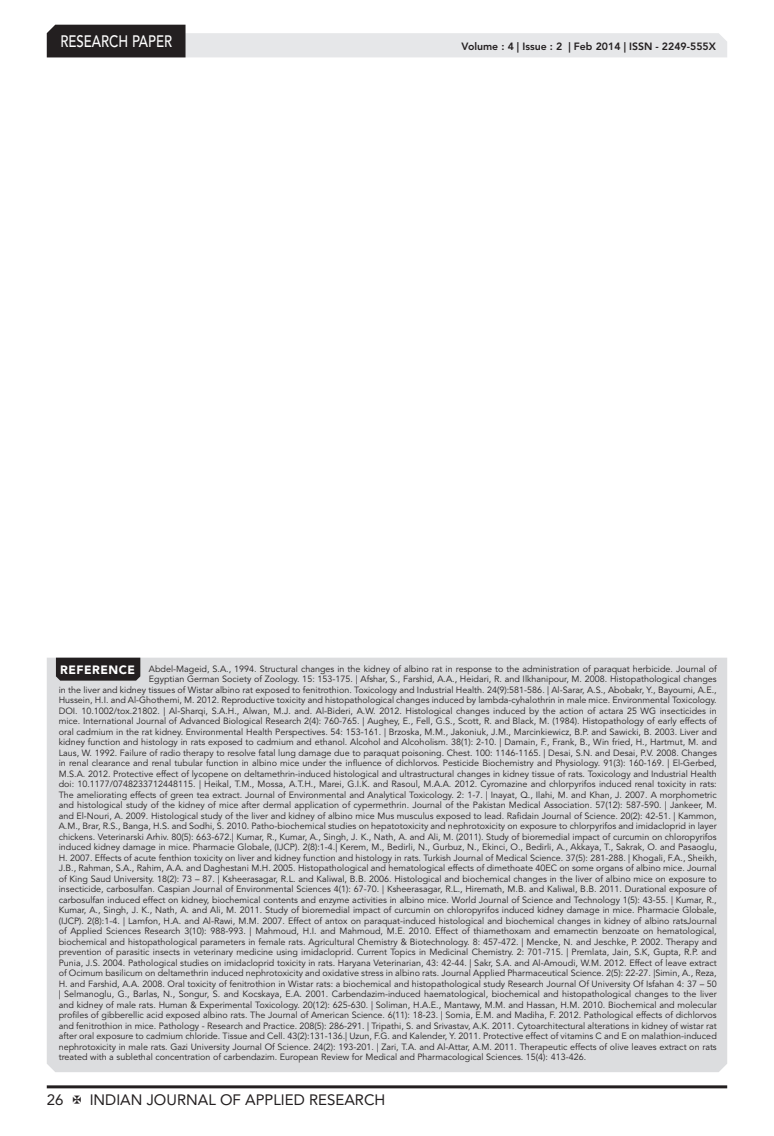
<style>
.page{position:relative;width:774px;height:1136px;background:#fff}
.page>*{position:absolute;margin:0;border:0;box-sizing:border-box;transform-origin:0 0}
.t1{font:500 16.5px "Avenir LT Std";color:#fff;scale:.8 1}
.t2{font:15px "Avenir LT Std";color:#231f20}
.t3{font:900 12px "Avenir LT Std";letter-spacing:.04em;color:#fff}
.t4{font:800 10.5px "Avenir LT Std";color:#231f20}
.Reference{font:9px "Avenir LT Std";color:#231f20}
</style>
<div class="page">
<hr style="left:47px;top:1085px;width:680px;height:3px;background:#231f20">
<svg style="left:47px;top:25px;width:680px;height:32px"></svg>
<div style="left:47px;top:657px;width:680px;height:414px;background:#dcdddf"></div>
<div style="left:56px;top:657px;width:84px;height:23px;background:#231f20"></div>
<h1 class="t1" style="left:60px;top:32px;width:141px">RESEARCH PAPER</h1>
<p class="t4" style="left:462px;top:41px;width:256px">Volume : 4 | Issue : 2 | Feb 2014 | ISSN - 2249-555X</p>
<p class="t3" style="left:60px;top:662px;width:76px">REFERENCE</p>
<p class="Reference" style="left:149px;top:663px;width:569px">Abdel-Mageid, S.A., 1994. Structural changes in the kidney of albino rat in response to the administration of paraquat herbicide. Journal of</p>
<p class="Reference" style="left:149px;top:673px;width:569px">Egyptian German Society of Zoology. 15: 153-175. | Afshar, S., Farshid, A.A., Heidari, R. and Ilkhanipour, M. 2008. Histopathological changes</p>
<p class="Reference" style="left:59px;top:684px;width:659px">in the liver and kidney tissues of Wistar albino rat exposed to fenitrothion. Toxicology and Industrial Health. 24(9):581-586. | Al-Sarar, A.S., Abobakr, Y., Bayoumi, A.E.,</p>
<p class="Reference" style="left:59px;top:694px;width:659px">Hussein, H.I. and Al-Ghothemi, M. 2012. Reproductive toxicity and histopathological changes induced by lambda-cyhalothrin in male mice. Environmental Toxicology.</p>
<p class="Reference" style="left:59px;top:705px;width:660px">DOI. 10.1002/tox.21802. | Al-Sharqi, S.A.H., Alwan, M.J. and. Al-Bideri, A.W. 2012. Histological changes induced by the action of actara 25 WG insecticides in</p>
<p class="Reference" style="left:59px;top:715px;width:660px">mice. International Journal of Advanced Biological Research 2(4): 760-765. | Aughey, E., Fell, G.S., Scott, R. and Black, M. (1984). Histopathology of early effects of</p>
<p class="Reference" style="left:59px;top:726px;width:660px">oral cadmium in the rat kidney. Environmental Health Perspectives. 54: 153-161. | Brzoska, M.M., Jakoniuk, J.M., Marcinkiewicz, B.P. and Sawicki, B. 2003. Liver and</p>
<p class="Reference" style="left:59px;top:736px;width:660px">kidney function and histology in rats exposed to cadmium and ethanol. Alcohol and Alcoholism. 38(1): 2-10. | Damain, F., Frank, B., Win fried, H., Hartmut, M. and</p>
<p class="Reference" style="left:59px;top:747px;width:660px">Laus, W. 1992. Failure of radio therapy to resolve fatal lung damage due to paraquat poisoning. Chest. 100: 1146-1165. | Desai, S.N. and Desai, P.V. 2008. Changes</p>
<p class="Reference" style="left:59px;top:757px;width:660px">in renal clearance and renal tubular function in albino mice under the influence of dichlorvos. Pesticide Biochemistry and Physiology. 91(3): 160-169. | El-Gerbed,</p>
<p class="Reference" style="left:59px;top:768px;width:660px">M.S.A. 2012. Protective effect of lycopene on deltamethrin-induced histological and ultrastructural changes in kidney tissue of rats. Toxicology and Industrial Health</p>
<p class="Reference" style="left:59px;top:778px;width:659px">doi: 10.1177/0748233712448115. | Heikal, T.M., Mossa, A.T.H., Marei, G.I.K. and Rasoul, M.A.A. 2012. Cyromazine and chlorpyrifos induced renal toxicity in rats:</p>
<p class="Reference" style="left:59px;top:789px;width:660px">The ameliorating effects of green tea extract. Journal of Environmental and Analytical Toxicology. 2: 1-7. | Inayat, Q., Ilahi, M. and Khan, J. 2007. A morphometric</p>
<p class="Reference" style="left:59px;top:799px;width:660px">and histological study of the kidney of mice after dermal application of cypermethrin. Journal of the Pakistan Medical Association. 57(12): 587-590. | Jankeer, M.</p>
<p class="Reference" style="left:59px;top:810px;width:659px">and El-Nouri, A. 2009. Histological study of the liver and kidney of albino mice Mus musculus exposed to lead. Rafidain Journal of Science. 20(2): 42-51. | Kammon,</p>
<p class="Reference" style="left:59px;top:820px;width:660px">A.M., Brar, R.S., Banga, H.S. and Sodhi, S. 2010. Patho-biochemical studies on hepatotoxicity and nephrotoxicity on exposure to chlorpyrifos and imidacloprid in layer</p>
<p class="Reference" style="left:59px;top:831px;width:659px">chickens. Veterinarski Arhiv. 80(5): 663-672.| Kumar, R., Kumar, A., Singh, J. K., Nath, A. and Ali, M. (2011). Study of bioremedial impact of curcumin on chloropyrifos</p>
<p class="Reference" style="left:59px;top:841px;width:660px">induced kidney damage in mice. Pharmacie Globale, (IJCP). 2(8):1-4.| Kerem, M., Bedirli, N., Gurbuz, N., Ekinci, O., Bedirli, A., Akkaya, T., Sakrak, O. and Pasaoglu,</p>
<p class="Reference" style="left:59px;top:852px;width:660px">H. 2007. Effects of acute fenthion toxicity on liver and kidney function and histology in rats. Turkish Journal of Medical Science. 37(5): 281-288. | Khogali, F.A., Sheikh,</p>
<p class="Reference" style="left:59px;top:862px;width:660px">J.B., Rahman, S.A., Rahim, A.A. and Daghestani M.H. 2005. Histopathological and hematological effects of dimethoate 40EC on some organs of albino mice. Journal</p>
<p class="Reference" style="left:59px;top:873px;width:660px">of King Saud University. 18(2): 73 – 87. | Ksheerasagar, R.L. and Kaliwal, B.B. 2006. Histological and biochemical changes in the liver of albino mice on exposure to</p>
<p class="Reference" style="left:59px;top:883px;width:660px">insecticide, carbosulfan. Caspian Journal of Environmental Sciences 4(1): 67-70. | Ksheerasagar, R.L., Hiremath, M.B. and Kaliwal, B.B. 2011. Durational exposure of</p>
<p class="Reference" style="left:59px;top:894px;width:659px">carbosulfan induced effect on kidney, biochemical contents and enzyme activities in albino mice. World Journal of Science and Technology 1(5): 43-55. | Kumar, R.,</p>
<p class="Reference" style="left:59px;top:904px;width:660px">Kumar, A., Singh, J. K., Nath, A. and Ali, M. 2011. Study of bioremedial impact of curcumin on chloropyrifos induced kidney damage in mice. Pharmacie Globale,</p>
<p class="Reference" style="left:59px;top:915px;width:660px">(IJCP). 2(8):1-4. | Lamfon, H.A. and Al-Rawi, M.M. 2007. Effect of antox on paraquat-induced histological and biochemical changes in kidney of albino ratsJournal</p>
<p class="Reference" style="left:59px;top:925px;width:659px">of Applied Sciences Research 3(10): 988-993. | Mahmoud, H.I. and Mahmoud, M.E. 2010. Effect of thiamethoxam and emamectin benzoate on hematological,</p>
<p class="Reference" style="left:59px;top:936px;width:660px">biochemical and histopathological parameters in female rats. Agricultural Chemistry &amp; Biotechnology. 8: 457-472. | Mencke, N. and Jeschke, P. 2002. Therapy and</p>
<p class="Reference" style="left:59px;top:946px;width:659px">prevention of parasitic insects in veterinary medicine using imidacloprid. Current Topics in Medicinal Chemistry. 2: 701-715. | Premlata, Jain, S.K, Gupta, R.P. and</p>
<p class="Reference" style="left:59px;top:957px;width:660px">Punia, J.S. 2004. Pathological studies on imidacloprid toxicity in rats. Haryana Veterinarian, 43: 42-44. | Sakr, S.A. and Al-Amoudi, W.M. 2012. Effect of leave extract</p>
<p class="Reference" style="left:59px;top:967px;width:659px">of Ocimum basilicum on deltamethrin induced nephrotoxicity and oxidative stress in albino rats. Journal Applied Pharmaceutical Science. 2(5): 22-27. |Simin, A., Reza,</p>
<p class="Reference" style="left:59px;top:978px;width:659px">H. and Farshid, A.A. 2008. Oral toxicity of fenitrothion in Wistar rats: a biochemical and histopathological study Research Journal Of University Of Isfahan 4: 37 – 50</p>
<p class="Reference" style="left:59px;top:988px;width:659px">| Selmanoglu, G., Barlas, N., Songur, S. and Kocskaya, E.A. 2001. Carbendazim-induced haematological, biochemical and histopathological changes to the liver</p>
<p class="Reference" style="left:59px;top:999px;width:660px">and kidney of male rats. Human &amp; Experimental Toxicology. 20(12): 625-630. | Soliman, H.A.E., Mantawy, M.M. and Hassan, H.M. 2010. Biochemical and molecular</p>
<p class="Reference" style="left:59px;top:1009px;width:659px">profiles of gibberellic acid exposed albino rats. The Journal of American Science. 6(11): 18-23. | Somia, E.M. and Madiha, F. 2012. Pathological effects of dichlorvos</p>
<p class="Reference" style="left:59px;top:1020px;width:659px">and fenitrothion in mice. Pathology - Research and Practice. 208(5): 286-291. | Tripathi, S. and Srivastav, A.K. 2011. Cytoarchitectural alterations in kidney of wistar rat</p>
<p class="Reference" style="left:59px;top:1030px;width:660px">after oral exposure to cadmium chloride. Tissue and Cell. 43(2):131-136.| Uzun, F.G. and Kalender, Y. 2011. Protective effect of vitamins C and E on malathion-induced</p>
<p class="Reference" style="left:59px;top:1041px;width:660px">nephrotoxicity in male rats. Gazi University Journal Of Science. 24(2): 193-201. | Zari, T.A. and Al-Attar, A.M. 2011. Therapeutic effects of olive leaves extract on rats</p>
<p class="Reference" style="left:59px;top:1051px;width:529px">treated with a sublethal concentration of carbendazim. European Review for Medical and Pharmacological Sciences. 15(4): 413-426.</p>
<h2 class="t2" style="left:47px;top:1090px;width:18px">26</h2>
<h2 class="t2" style="left:90px;top:1090px;width:297px">INDIAN JOURNAL OF APPLIED RESEARCH</h2>
</div>
